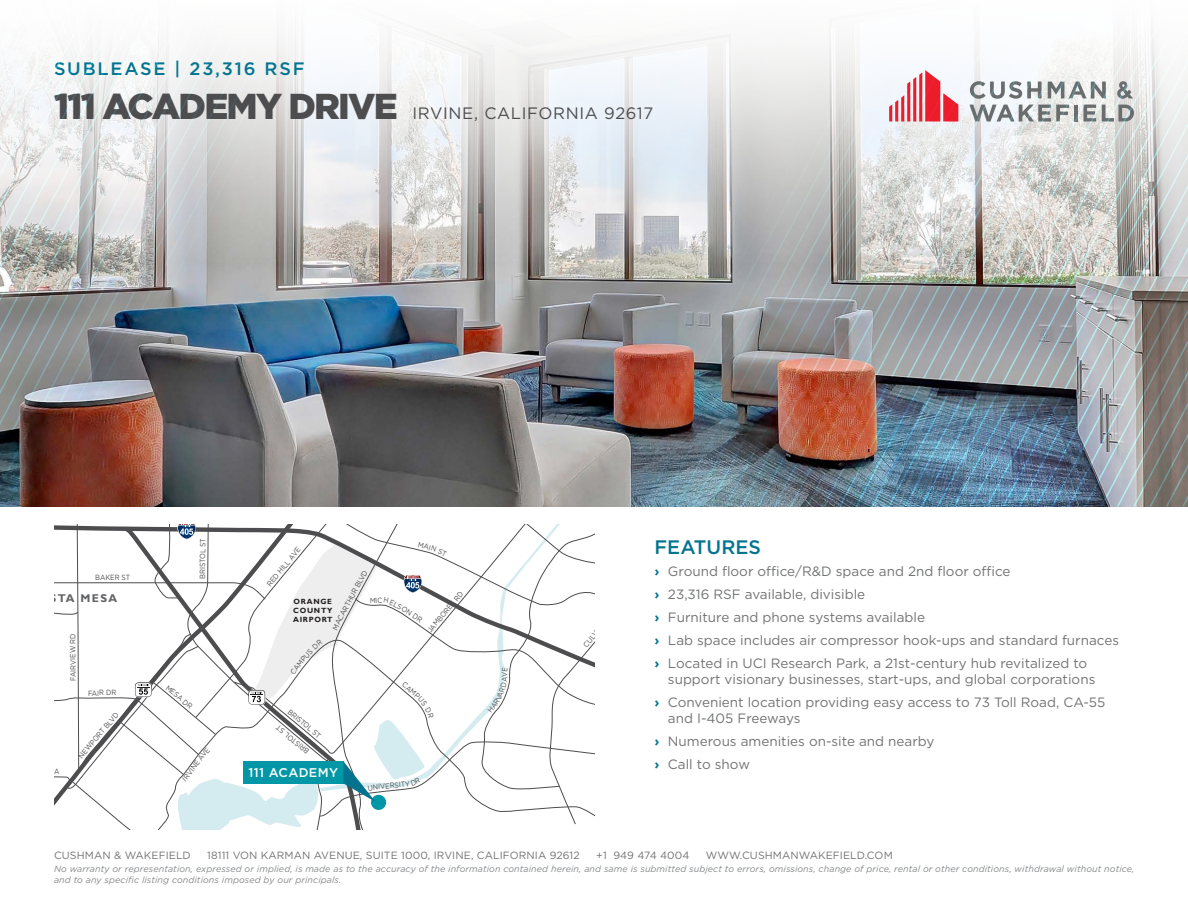
<style>
.page{position:relative;width:1188px;height:918px;background:#fff}
.page>*{position:absolute;margin:0;border:0;box-sizing:border-box;transform-origin:0 0}
.t1{font:500 19.5px "Gotham";color:#03748f}
.t2{font:500 18px "Gotham";letter-spacing:.1em;color:#03748f}
.t3{font:16.5px "Gotham";letter-spacing:.04em;color:#4d4d4f}
.t4{font:13.5px/22.8px "Gotham";color:#717372}
.t5{font:500 12.6px "Gotham";letter-spacing:.03em;color:#fff}
.t6{font:700 11.25px "Gill Sans";letter-spacing:.12em;color:#636466}
.t7{font:10.5px "Gotham";letter-spacing:.01em;color:#717372}
.t8{font:italic 9px/10.5px "Gotham";letter-spacing:.01em;color:#858789}
.t9{font:7.5px "Gotham";color:#4d4d4f;scale:.9 1}
.t10{font:700 7.5px/8.7px "Gill Sans";letter-spacing:.1em;color:#231f20;text-align:justify}
.s1{font-weight:900;font-size:36px}
.s2{font-weight:700;color:#03748f}
</style>
<div class="page">
<img style="left:330px;top:262px;width:265px;height:245px">
<svg style="left:330px;top:31px;width:265px;height:231px"></svg>
<img style="left:595px;top:31px;width:593px;height:476px">
<img style="left:0;top:31px;width:330px;height:476px">
<svg style="left:54px;top:524px;width:541px;height:306px"></svg>
<h2 class="t2" style="left:54px;top:59px;width:252px">SUBLEASE | 23,316 RSF</h2>
<p class="t3" style="left:54px;top:104px;width:601px"><span class="s1">111 ACADEMY DRIVE</span> IRVINE, CALIFORNIA 92617</p>
<p class="t9" style="left:95px;top:573px;width:41px">BAKER ST</p>
<p class="t6" style="left:28px;top:591px;width:90px">COSTA MESA</p>
<p class="t9" style="left:69px;top:681px;width:54px;rotate:-90deg">FARI VEI WRD</p>
<p class="t9" style="left:198px;top:569px;width:36px;rotate:-89deg">ISTOL ST</p>
<p class="t9" style="left:198px;top:579px;width:12px;rotate:-90deg">BR</p>
<p class="t9" style="left:88px;top:689px;width:27px;rotate:-1deg">FAIR D</p>
<p class="t9" style="left:111px;top:688px;width:7px">R</p>
<p class="t9" style="left:170px;top:683px;width:37px;rotate:40deg">MESA DR</p>
<p class="t9" style="left:271px;top:575px;width:45px;rotate:-50deg">D HILL AVE</p>
<p class="t9" style="left:338px;top:613px;width:47px;rotate:-62deg">ARTHUR BL</p>
<p class="t10" style="left:293px;top:597px;width:41px">ORANGE COUNTY AIRPORT</p>
<p class="t9" style="left:426px;top:629px;width:59px;rotate:-50deg">JAMBOREE RD</p>
<p class="t9" style="left:292px;top:707px;width:47px;rotate:40deg">BRISTOL ST</p>
<p class="t9" style="left:305px;top:756px;width:47px;rotate:-140deg">BR SI OT L ST</p>
<p class="t5" style="left:249px;top:765px;width:91px">111 ACADEMY</p>
<p class="t9" style="left:378px;top:783px;width:27px;rotate:-6deg">IVERSI</p>
<p class="t9" style="left:582px;top:643px;width:46px;rotate:-50deg">CULVER DR</p>
<h1 class="t1" style="left:654px;top:536px;width:108px">FEATURES</h1>
<p class="t4" style="left:654px;top:560px;width:466px"><span class="s2">›</span> Ground floor office/R&amp;D space and 2nd floor office<br><span class="s2">›</span> 23,316 RSF available, divisible<br><span class="s2">›</span> Furniture and phone systems available<br><span class="s2">›</span> Lab space includes air compressor hook-ups and standard furnaces <span class="s2">›</span> Located in UCI Research Park, a 21st-century hub revitalized to</p>
<p class="t4" style="left:654px;top:668px;width:453px;text-align:center">support visionary businesses, start-ups, and global corporations<br><span class="s2">›</span> Convenient location providing easy access to 73 Toll Road, CA-55</p>
<p class="t4" style="left:654px;top:707px;width:282px;text-indent:14px">and I-405 Freeways<br><span class="s2">›</span> Numerous amenities on-site and nearby <span class="s2">›</span> Call to show</p>
<p class="t7" style="left:54px;top:849px;width:138px">CUSHMAN &amp; WAKEFIELD</p>
<p class="t7" style="left:207px;top:849px;width:374px">18111 VON KARMAN AVENUE, SUITE 1000, IRVINE, CALIFORNIA 92612</p>
<p class="t7" style="left:596px;top:849px;width:95px">+1 949 474 4004</p>
<p class="t7" style="left:706px;top:849px;width:188px">WWW.CUSHMANWAKEFIELD.COM</p>
<p class="t8" style="left:54px;top:864px;width:1082px">No warranty or representation, expressed or implied, is made as to the accuracy of the information contained herein, and same is submitted subject to errors, omissions, change of price, rental or other conditions, withdrawal without notice, and to any specific listing conditions imposed by our principals.</p>
</div>
